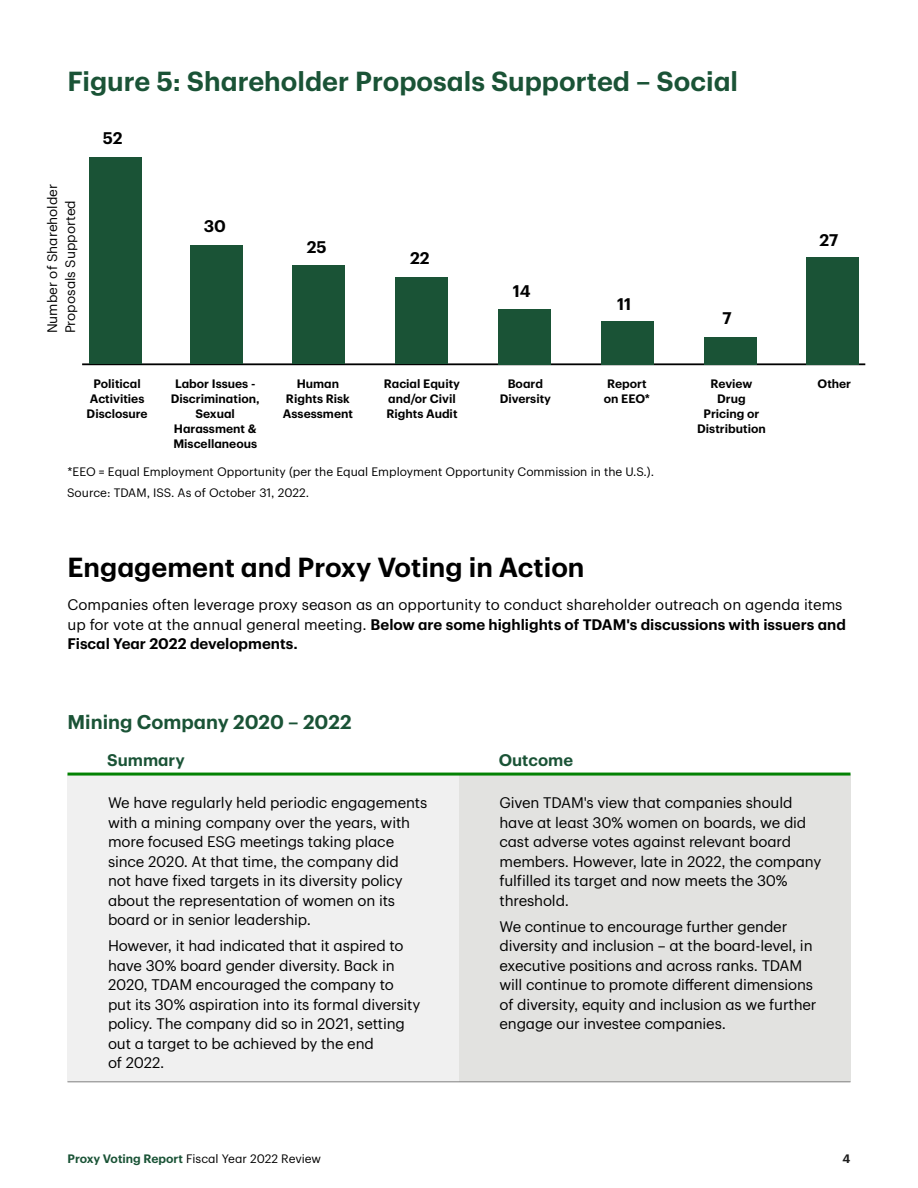
<style>
.page{position:relative;width:918px;height:1188px;background:#fff}
.page>*{position:absolute;margin:0;border:0;box-sizing:border-box;transform-origin:0 0}
.SH1__18pt_Semibold__Forest_Green{font:600 27px "TD Graphik";color:#1a5336}
.SH1__18pt_Semibold__Black{font:600 27px "TD Graphik";color:#000}
.CH1__Numbered___13pt_Semibold__Forest_Gr{font:600 19.5px "TD Graphik";color:#1a5336}
.t1{font:600 16.5px "TD Graphik";letter-spacing:-.005em;color:#000}
.t2{font:600 16.5px "TD Graphik";color:#1a5336}
.Body_Copy__10pt_Regular__Black{font:15px/19.5px "TD Graphik";letter-spacing:-.01em;color:#000}
.t3{font:13.5px/18px "TD Graphik";color:#000}
.t4{font:600 12px/15px "TD Graphik";color:#000;text-align:center}
.Source{font:12px "TD Graphik";color:#000}
.t5{font:600 12px "TD Graphik";color:#1c1c1c}
.s1{font-weight:600}
.s2{font-weight:600;color:#1a5336}
</style>
<div class="page">
<hr style="left:82px;top:363px;width:783px;height:2px;background:#000">
<div style="left:89px;top:158px;width:52px;height:206px;background:#1a5336"></div>
<div style="left:190px;top:246px;width:52px;height:118px;background:#1a5336"></div>
<div style="left:293px;top:266px;width:52px;height:98px;background:#1a5336"></div>
<div style="left:395px;top:277px;width:53px;height:87px;background:#1a5336"></div>
<div style="left:498px;top:309px;width:53px;height:55px;background:#1a5336"></div>
<div style="left:601px;top:321px;width:53px;height:43px;background:#1a5336"></div>
<div style="left:704px;top:337px;width:52px;height:27px;background:#1a5336"></div>
<div style="left:807px;top:257px;width:52px;height:107px;background:#1a5336"></div>
<div style="left:68px;top:774px;width:391px;height:308px;background:#f0f0f0"></div>
<div style="left:459px;top:774px;width:391px;height:308px;background:#e2e2e0"></div>
<hr style="left:68px;top:1082px;width:391px;height:1px;background:#808080">
<hr style="left:68px;top:773px;width:391px;height:3px;background:#038203">
<hr style="left:459px;top:773px;width:391px;height:3px;background:#038203">
<hr style="left:459px;top:1082px;width:391px;height:1px;background:#808080">
<h1 class="SH1__18pt_Semibold__Forest_Green" style="left:68px;top:61px;width:672px">Figure 5: Shareholder Proposals Supported – Social</h1>
<p class="t3" style="left:42px;top:333px;width:151px;rotate:-90deg">Number of Shareholder<br>Proposals Supported</p>
<p class="t1" style="left:103px;top:126px;width:21px">52</p>
<p class="t4" style="left:87px;top:375px;width:63px">Political<br>Activities<br>Disclosure</p>
<p class="t1" style="left:204px;top:213px;width:24px">30</p>
<p class="t1" style="left:307px;top:234px;width:21px">25</p>
<p class="t4" style="left:171px;top:375px;width:90px">Labor Issues -<br>Discrimination,<br>Sexual<br>Harassment &amp;<br>Miscellaneous</p>
<p class="t4" style="left:283px;top:375px;width:72px">Human<br>Rights Risk<br>Assessment</p>
<p class="t1" style="left:410px;top:246px;width:21px">22</p>
<p class="t4" style="left:384px;top:375px;width:78px;text-align:left">Racial Equity and/or Civil<br>Rights Audit</p>
<p class="t1" style="left:513px;top:278px;width:19px">14</p>
<p class="t4" style="left:500px;top:375px;width:53px">Board<br>Diversity</p>
<p class="t1" style="left:617px;top:292px;width:16px">11</p>
<p class="t4" style="left:604px;top:375px;width:48px;text-align:left">Report on EEO*</p>
<p class="Source" style="left:68px;top:462px;width:588px">*EEO = Equal Employment Opportunity (per the Equal Employment Opportunity Commission in the U.S.).</p>
<p class="Source" style="left:67px;top:484px;width:244px">Source: TDAM, ISS. As of October 31, 2022.</p>
<p class="t1" style="left:722px;top:305px;width:11px">7</p>
<p class="t4" style="left:697px;top:375px;width:70px">Review<br>Drug<br>Pricing or<br>Distribution</p>
<p class="t1" style="left:819px;top:227px;width:20px">27</p>
<p class="t4" style="left:818px;top:375px;width:35px">Other</p>
<h1 class="SH1__18pt_Semibold__Black" style="left:68px;top:547px;width:519px">Engagement and Proxy Voting in Action</h1>
<p class="Body_Copy__10pt_Regular__Black" style="left:68px;top:594px;width:780px">Companies often leverage proxy season as an opportunity to conduct shareholder outreach on agenda items up for vote at the annual general meeting. <span class="s1">Below are some highlights of TDAM's discussions with issuers and<br>Fiscal Year 2022 developments.</span></p>
<p class="CH1__Numbered___13pt_Semibold__Forest_Gr" style="left:68px;top:707px;width:286px">Mining Company 2020 – 2022</p>
<p class="t2" style="left:107px;top:747px;width:79px">Summary</p>
<p class="t2" style="left:499px;top:747px;width:76px">Outcome</p>
<p class="Body_Copy__10pt_Regular__Black" style="left:108px;top:792px;width:321px">We have regularly held periodic engagements with a mining company over the years, with more focused ESG meetings taking place since 2020. At that time, the company did<br>not have fixed targets in its diversity policy about the representation of women on its board or in senior leadership.</p>
<p class="Body_Copy__10pt_Regular__Black" style="left:108px;top:935px;width:314px">However, it had indicated that it aspired to have 30% board gender diversity. Back in 2020, TDAM encouraged the company to put its 30% aspiration into its formal diversity policy. The company did so in 2021, setting out a target to be achieved by the end<br>of 2022.</p>
<p class="Body_Copy__10pt_Regular__Black" style="left:500px;top:792px;width:323px">Given TDAM's view that companies should have at least 30% women on boards, we did cast adverse votes against relevant board members. However, late in 2022, the company fulfilled its target and now meets the 30% threshold.</p>
<p class="Body_Copy__10pt_Regular__Black" style="left:500px;top:915px;width:319px">We continue to encourage further gender diversity and inclusion – at the board-level, in executive positions and across ranks. TDAM will continue to promote different dimensions of diversity, equity and inclusion as we further engage our investee companies.</p>
<p class="Source" style="left:68px;top:1150px;width:255px"><span class="s2">Proxy Voting Report</span> Fiscal Year 2022 Review</p>
<p class="t5" style="left:843px;top:1150px;width:9px">4</p>
</div>
